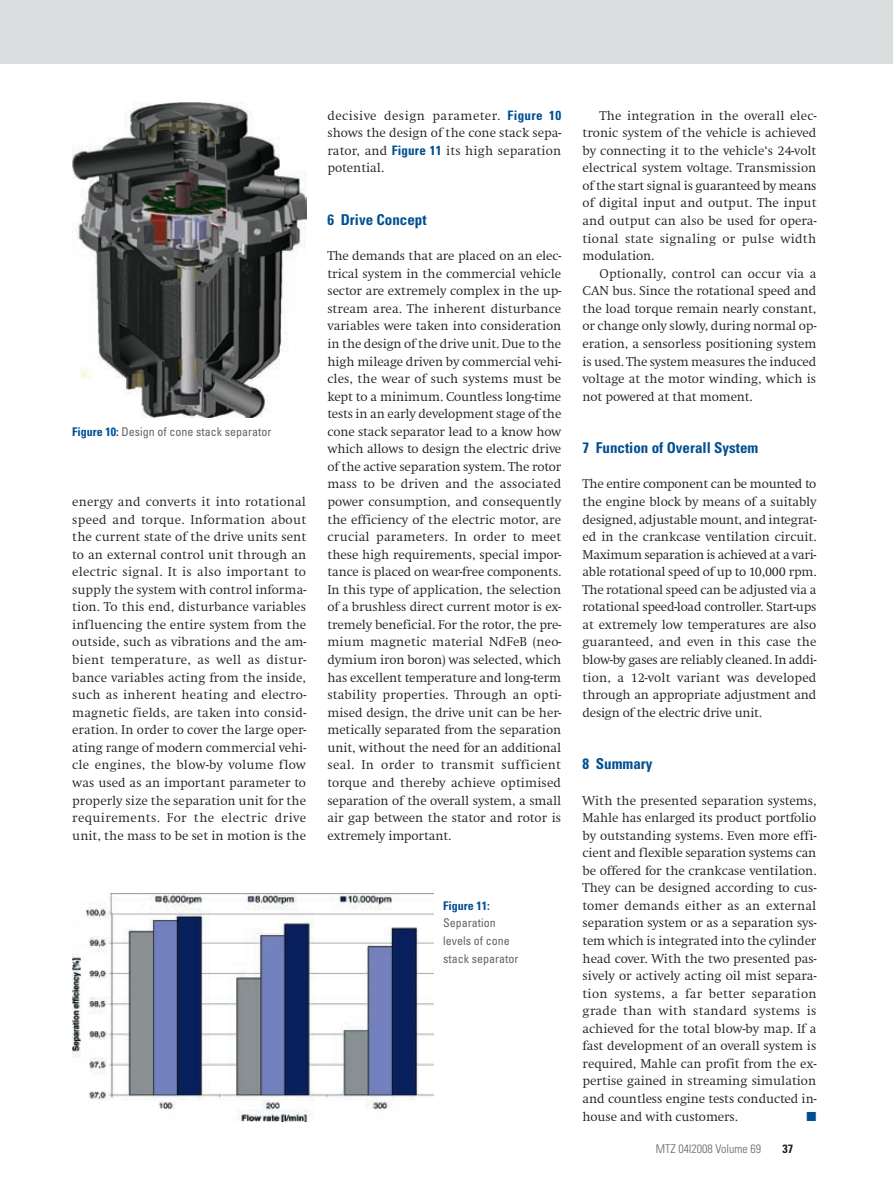
<style>
.page{position:relative;width:893px;height:1187px;background:#fff}
.page>*{position:absolute;margin:0;border:0;box-sizing:border-box;transform-origin:0 0}
.t1{font:700 condensed 15px "Univers LT Std";color:#004f92}
.t2{font:300 13.05px/17.5px "Swift LT Pro";color:#231f20;text-align:justify}
.t3{font:13.05px "Zapf Dingbats Std";color:#004f92}
.t4{font:condensed 12px/17.5px "Univers LT Std";color:#636366}
.t5{font:300 condensed 12px "Univers LT Std";color:#636366}
.t6{font:700 condensed 12px "Univers LT Std";color:#004f92}
.t7{font:700 condensed 12px "Univers LT Std";color:#231f20}
.s1{font-weight:700;color:#004f92}
.s2{font-family:"Univers LT Std";font-weight:700;font-stretch:condensed;color:#004f92}
</style>
<div class="page">
<div style="left:0;top:0;width:893px;height:64px;background:#dcdddf"></div>
<img style="left:72px;top:102px;width:234px;height:316px">
<img style="left:72px;top:893px;width:362px;height:228px">
<p class="t4" style="left:72px;top:422px;width:201px"><span class="s1">Figure 10:</span> Design of cone stack separator</p>
<p class="t2" style="left:72px;top:493px;width:235px">energy and converts it into rotational speed and torque. Information about the current state of the drive units sent to an external control unit through an electric signal. It is also important to supply the system with control informa&shy;tion. To this end, disturbance variables influencing the entire system from the outside, such as vibrations and the am&shy;bient temperature, as well as distur&shy;bance variables acting from the inside, such as inherent heating and electro&shy;magnetic fields, are taken into consid&shy;eration. In order to cover the large oper&shy;ating range of modern commercial vehi&shy;cle engines, the blow-by volume flow was used as an important parameter to properly size the separation unit for the requirements. For the electric drive unit, the mass to be set in motion is the</p>
<p class="t2" style="left:327px;top:107px;width:235px">decisive design parameter. <span class="s2">Figure 10 </span>shows the design of the cone stack sepa&shy;rator, and <span class="s2">Figure 11</span> its high separation potential.</p>
<p class="t1" style="left:327px;top:210px;width:101px">6 Drive Concept</p>
<p class="t2" style="left:327px;top:247px;width:235px">The demands that are placed on an elec&shy;trical system in the commercial vehicle sector are extremely complex in the up&shy;stream area. The inherent disturbance variables were taken into consideration in the design of the drive unit. Due to the high mileage driven by commercial vehi&shy;cles, the wear of such systems must be kept to a minimum. Countless long-time tests in an early development stage of the cone stack separator lead to a know how which allows to design the electric drive of the active separation system. The rotor mass to be driven and the associated power consumption, and consequently the efficiency of the electric motor, are crucial parameters. In order to meet these high requirements, special impor&shy;tance is plac-ed on wear-free components.<br>In this type of application, the selection of a brushless direct current motor is ex&shy;tremely beneficial. For the rotor, the pre&shy;mium magnetic material NdFeB (neo&shy;dymium iron boron) was selected, which has excellent temperature and long-term stability properties. Through an opti&shy;mised design, the drive unit can be her&shy;metically separated from the separation unit, without the need for an additional seal. In order to transmit sufficient torque and thereby achieve optimised separation of the overall system, a small air gap between the stator and rotor is extremely important.</p>
<p class="t6" style="left:443px;top:898px;width:48px">Figure 11:</p>
<p class="t4" style="left:443px;top:914px;width:77px">Separation levels of cone stack separator</p>
<p class="t2" style="left:583px;top:107px;width:236px;text-indent:17px">The integration in the overall elec&shy;tronic system of the vehicle is achieved by connecting it to the vehicle‘s 24-volt electrical system voltage. Transmission of the start signal is guaranteed by means of digital input and output. The input and output can also be used for opera&shy;tional state sig-naling or pulse width modulation.</p>
<p class="t2" style="left:583px;top:265px;width:235px;text-indent:17px">Optionally, control can occur via a CAN bus. Since the rotational speed and the load torque remain nearly constant, or change only slowly, during normal op&shy;eration, a sensorless positioning system is used. The system measures the induced voltage at the motor winding, which is not powered at that moment.</p>
<p class="t1" style="left:583px;top:439px;width:177px">7 Function of Overall System</p>
<p class="t2" style="left:583px;top:475px;width:235px">The entire component can be mounted to the engine block by means of a suitably designed, adjustable mount, and integrat&shy;ed in the crankcase ventilation circuit.<br>Maximum separation is achieved at a vari&shy;able rotational speed of up to 10,000 rpm.<br>The rotational speed can be adjusted via a rotational speed-load controller. Start-ups at extremely low temperatures are also guaranteed, and even in this case the blow-by gases are reliably cleaned. In addi&shy;tion, a 12-volt variant was developed through an appropriate adjustment and design of the electric drive unit.</p>
<p class="t1" style="left:583px;top:754px;width:71px">8 Summary</p>
<p class="t2" style="left:583px;top:791px;width:235px">With the presented separation systems, Mahle has enlarged its product portfolio by outstanding systems. Even more effi&shy;cient and flexible separation systems can be offered for the crankcase ventilation.<br>They can be designed according to cus&shy;tomer demands either as an external separation system or as a separation sys&shy;tem which is integrated into the cylinder head cover. With the two presented pas&shy;sively or actively acting oil mist separa&shy;tion systems, a far better separation grade than with standard systems is achieved for the total blow-by map. If a fast development of an overall system is required, Mahle can profit from the ex&shy;pertise gained in streaming simulation and countless engine tests conducted in&shy;house and with customers.</p>
<p class="t3" style="left:806px;top:1109px;width:11px">■</p>
<p class="t5" style="left:656px;top:1141px;width:107px">MTZ 04I2008 Volume 69</p>
<p class="t7" style="left:782px;top:1141px;width:12px">37</p>
</div>
